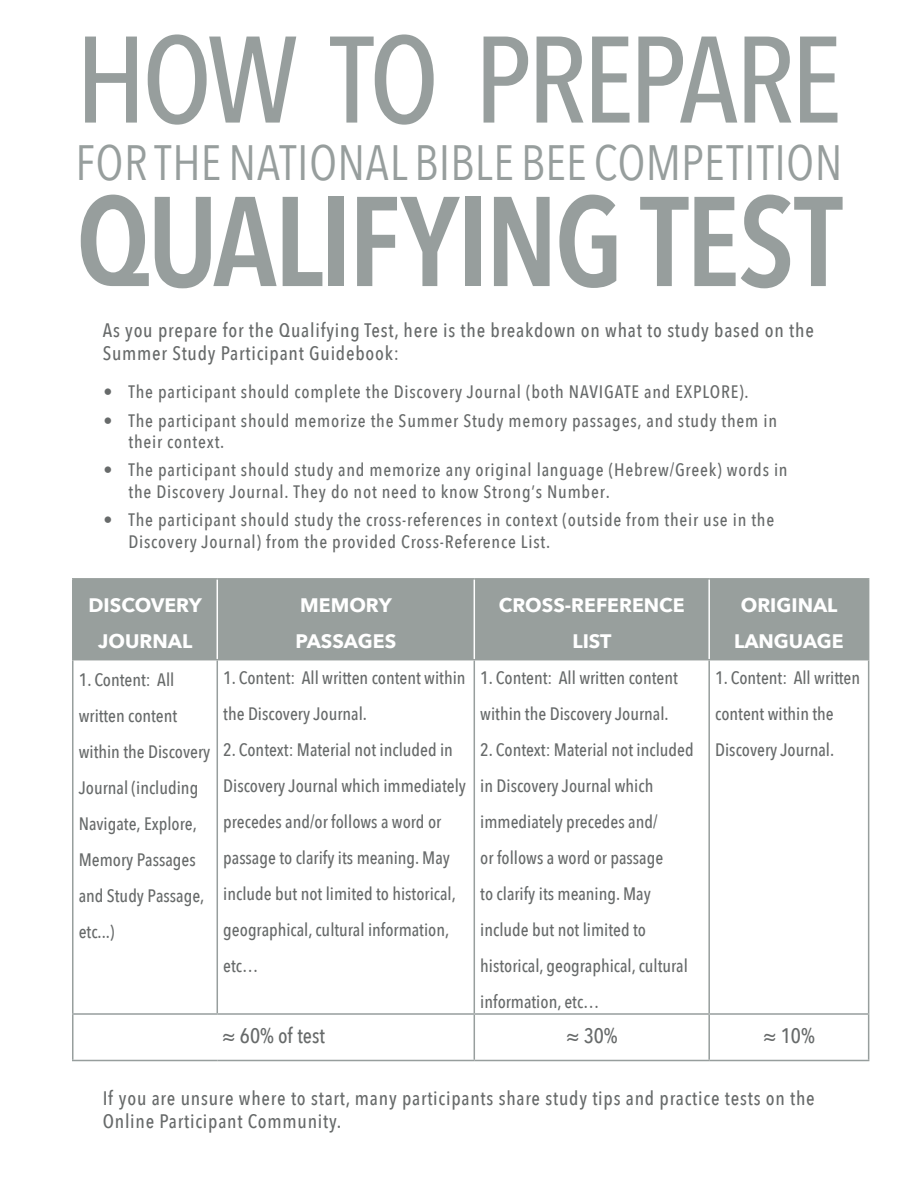
<style>
.page{position:relative;width:918px;height:1188px;background:#fff}
.page>*{position:absolute;margin:0;border:0;box-sizing:border-box;transform-origin:0 0}
.t1{font:600 126px "Avenir Next Condensed";letter-spacing:-.025em;color:#979e9d}
.t2{font:500 121.5px "Avenir Next Condensed";letter-spacing:-.04em;color:#979e9d}
.t3{font:49.5px "Avenir Next Condensed";letter-spacing:.01em;color:#979e9d}
.Cross_references{font:500 21px "Avenir Next Condensed";color:#676a6a}
.Cross_references-2{font:500 19.5px/23.4px "Avenir Next Condensed";letter-spacing:.04em;color:#676a6a}
.Cross_references-3{font:700 19.5px/36px "Avenir Next";color:#fff;text-align:center}
.Cross_references-4{font:500 18px/36px "Avenir Next Condensed";color:#676a6a}
.Cross_references-5{font:500 18px/21.6px "Avenir Next Condensed";letter-spacing:.045em;color:#676a6a}
.s1{font-weight:400}
</style>
<div class="page">
<div style="left:74px;top:580px;width:794px;height:79px;background:#989f9d"></div>
<hr style="left:72px;top:660px;width:2px;height:353px;background:#979e9d">
<hr style="left:217px;top:660px;width:1px;height:353px;background:#979e9d">
<hr style="left:474px;top:660px;width:1px;height:353px;background:#979e9d">
<hr style="left:708px;top:660px;width:2px;height:353px;background:#979e9d">
<hr style="left:868px;top:660px;width:1px;height:353px;background:#979e9d">
<hr style="left:72px;top:1013px;width:145px;height:2px;background:#979e9d">
<hr style="left:72px;top:1015px;width:2px;height:45px;background:#979e9d">
<hr style="left:217px;top:1013px;width:257px;height:2px;background:#979e9d">
<hr style="left:474px;top:1013px;width:235px;height:2px;background:#979e9d">
<hr style="left:474px;top:1015px;width:1px;height:45px;background:#979e9d">
<hr style="left:709px;top:1013px;width:160px;height:2px;background:#979e9d">
<hr style="left:708px;top:1015px;width:2px;height:45px;background:#979e9d">
<hr style="left:868px;top:1015px;width:1px;height:45px;background:#979e9d">
<hr style="left:72px;top:1060px;width:145px;height:1px;background:#979e9d">
<hr style="left:217px;top:1060px;width:257px;height:1px;background:#979e9d">
<hr style="left:474px;top:1060px;width:235px;height:1px;background:#979e9d">
<hr style="left:709px;top:1060px;width:160px;height:1px;background:#979e9d">
<hr style="left:72px;top:578px;width:145px;height:2px;background:#989f9d">
<hr style="left:72px;top:580px;width:2px;height:79px;background:#989f9d">
<hr style="left:72px;top:659px;width:145px;height:1px;background:#989f9d">
<hr style="left:217px;top:578px;width:257px;height:2px;background:#989f9d">
<hr style="left:474px;top:578px;width:235px;height:2px;background:#989f9d">
<hr style="left:709px;top:578px;width:160px;height:2px;background:#989f9d">
<hr style="left:868px;top:580px;width:1px;height:79px;background:#989f9d">
<hr style="left:217px;top:659px;width:257px;height:1px;background:#989f9d">
<hr style="left:474px;top:659px;width:235px;height:1px;background:#989f9d">
<hr style="left:709px;top:659px;width:160px;height:1px;background:#989f9d">
<hr style="left:217px;top:580px;width:1px;height:79px;background:#fff">
<hr style="left:474px;top:580px;width:1px;height:79px;background:#fff">
<hr style="left:708px;top:580px;width:2px;height:79px;background:#fff">
<p class="t2" style="left:76px;top:7px;width:768px">HOW TO PREPARE</p>
<p class="t3" style="left:76px;top:120px;width:768px">FOR THE NATIONAL BIBLE BEE COMPETITION</p>
<p class="t1" style="left:76px;top:133px;width:768px">QUALIFYING TEST</p>
<p class="Cross_references-2" style="left:103px;top:318px;width:713px">As you prepare for the Qualifying Test, here is the breakdown on what to study based on the<br>Summer Study Participant Guidebook:</p>
<p class="Cross_references-5" style="left:104px;top:381px;width:647px"><span class="s1">•</span> The participant should complete the Discovery Journal (both NAVIGATE and EXPLORE).</p>
<p class="Cross_references-5" style="left:128px;top:409px;width:650px;text-indent:-25px"><span class="s1">•</span> The participant should memorize the Summer Study memory passages, and study them in their context.</p>
<p class="Cross_references-5" style="left:128px;top:459px;width:661px;text-indent:-25px"><span class="s1">•</span> The participant should study and memorize any original language (Hebrew/Greek) words in the Discovery Journal. They do not need to know Strong’s Number.</p>
<p class="Cross_references-5" style="left:128px;top:509px;width:647px;text-indent:-25px"><span class="s1">•</span> The participant should study the cross-references in context (outside from their use in the<br>Discovery Journal) from the provided Cross-Reference List.</p>
<p class="Cross_references-3" style="left:89px;top:587px;width:115px">DISCOVERY<br>JOURNAL</p>
<p class="Cross_references-3" style="left:300px;top:587px;width:93px">MEMORY</p>
<p class="Cross_references-3" style="left:295px;top:623px;width:102px">PASSAGES</p>
<p class="Cross_references-4" style="left:79px;top:662px;width:133px">1. Content: All written content within the Discovery<br>Journal (including<br>Navigate, Explore,<br>Memory Passages and Study Passage, etc...)</p>
<p class="Cross_references-4" style="left:223px;top:660px;width:244px">1. Content: All written content within the Discovery Journal.</p>
<p class="Cross_references-4" style="left:223px;top:732px;width:244px">2. Context: Material not included in<br>Discovery Journal which immediately precedes and/or follows a word or passage to clarify its meaning. May include but not limited to historical, geographical, cultural information, etc…</p>
<p class="Cross_references-3" style="left:499px;top:587px;width:187px">CROSS-REFERENCE</p>
<p class="Cross_references-3" style="left:572px;top:623px;width:41px">LIST</p>
<p class="Cross_references-4" style="left:480px;top:660px;width:199px">1. Content: All written content within the Discovery Journal.</p>
<p class="Cross_references-4" style="left:480px;top:732px;width:215px">2. Context: Material not included in Discovery Journal which immediately precedes and/<br>or follows a word or passage<br>to clarify its meaning. May include but not limited to historical, geographical, cultural information, etc…</p>
<p class="Cross_references-3" style="left:734px;top:587px;width:111px">ORIGINAL<br>LANGUAGE</p>
<p class="Cross_references-4" style="left:715px;top:660px;width:147px">1. Content: All written content within the<br>Discovery Journal.</p>
<p class="Cross_references" style="left:222px;top:1022px;width:105px">≈ 60% of test</p>
<p class="Cross_references" style="left:566px;top:1022px;width:54px">≈ 30%</p>
<p class="Cross_references" style="left:763px;top:1022px;width:54px">≈ 10%</p>
<p class="Cross_references-2" style="left:103px;top:1086px;width:714px">If you are unsure where to start, many participants share study tips and practice tests on the<br>Online Participant Community.</p>
</div>
